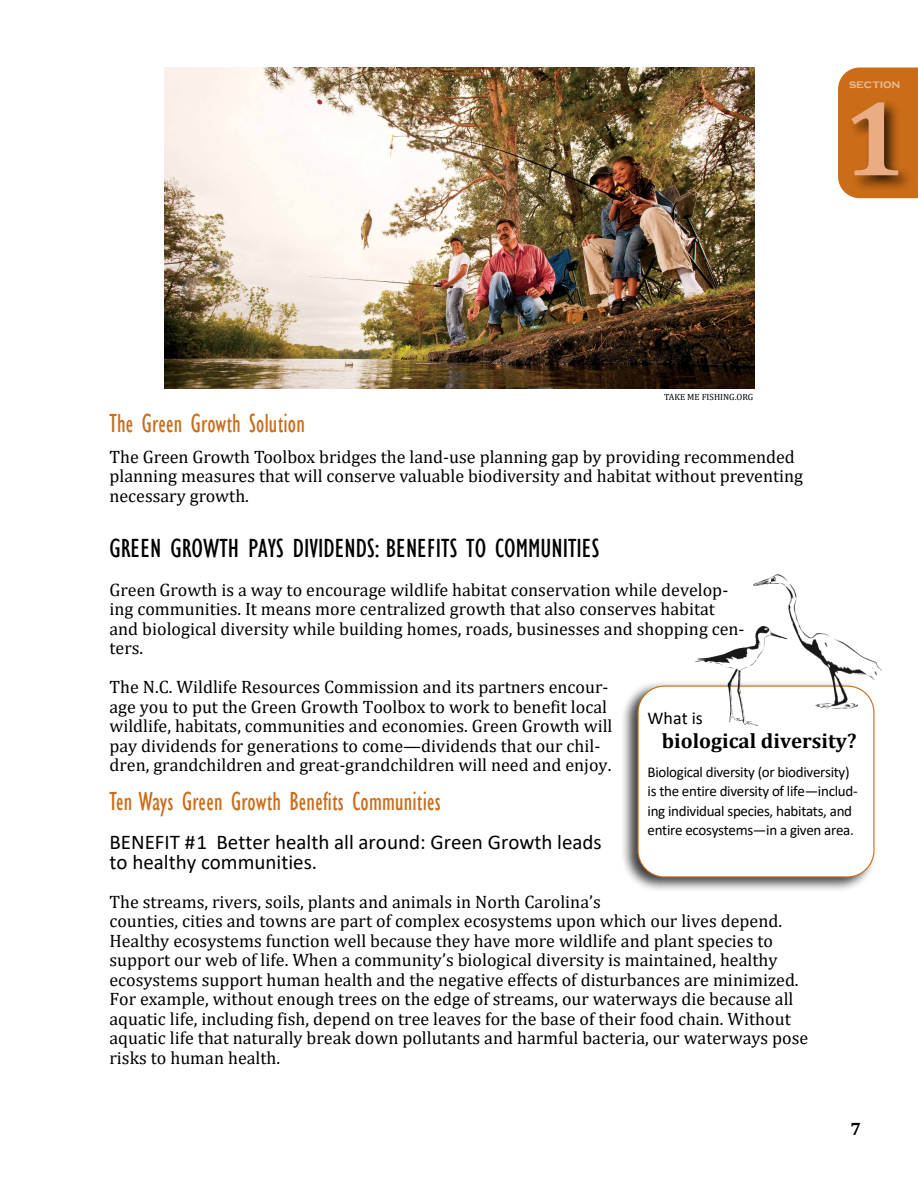
<style>
.page{position:relative;width:918px;height:1188px;background:#fff}
.page>*{position:absolute;margin:0;border:0;box-sizing:border-box;transform-origin:0 0}
.t1{font:700 108px "Cambria";color:#ebac84;scale:.96 1}
.t2{font:condensed 27px "Gill Sans";color:#000}
.t3{font:condensed 26.85px "Gill Sans";letter-spacing:.01em;color:#ca6c18;scale:.89 1}
.t4{font:21px/19.5px "Calibri";color:#000}
.t5{font:700 21px "Cambria";color:#000}
.t6{font:18px/19.5px "Cambria";color:#000}
.t7{font:18px "Calibri";color:#000}
.t8{font:700 18px "Cambria";color:#000}
.t9{font:15px/19.5px "Calibri";letter-spacing:-.02em;color:#000}
.t10{font:700 12px "Copperplate Gothic";color:#e9ba91}
.t11{font:9px "Cambria";color:#000}
</style>
<div class="page">
<svg style="left:838px;top:68px;width:80px;height:130px;background:#cc7222"></svg>
<div style="left:849px;top:99px;width:66px;height:93px;background:#000;opacity:.75"></div>
<img style="left:164px;top:68px;width:590px;height:320px">
<div style="left:620px;top:681px;width:257px;height:212px;background:#000;opacity:.75"></div>
<div style="left:638px;top:686px;width:236px;height:191px;background:#fff;border-radius:26px"></div>
<div style="left:637px;top:686px;width:238px;height:192px;border:1px solid #ca6c18;border-radius:26px"></div>
<img style="left:753px;top:575px;width:128px;height:133px">
<img style="left:696px;top:626px;width:91px;height:99px">
<p class="t11" style="left:664px;top:391px;width:91px">TAKE ME FISHING.ORG</p>
<p class="t10" style="left:849px;top:77px;width:53px">section</p>
<h1 class="t1" style="left:843px;top:62px;width:65px">1</h1>
<h3 class="t3" style="left:110px;top:408px;width:221px">The Green Growth Solution</h3>
<p class="t6" style="left:110px;top:447px;width:695px">The Green Growth Toolbox bridges the land-use planning gap by providing recommended planning measures that will conserve valuable biodiversity and habitat without preventing necessary growth.</p>
<h2 class="t2" style="left:110px;top:532px;width:491px">GREEN GROWTH PAYS DIVIDENDS: BENEFITS TO COMMUNITIES</h2>
<p class="t6" style="left:110px;top:580px;width:637px">Green Growth is a way to encourage wildlife habitat conservation while develop&shy;ing communities. It means more centralized growth that also conserves habitat and biological diversity while building homes, roads, businesses and shopping cen&shy;ters.</p>
<p class="t6" style="left:110px;top:677px;width:504px">The N.C. Wildlife Resources Commission and its partners encour&shy;age you to put the Green Growth Toolbox to work to benefit local wildlife, habitats, communities and economies. Green Growth will pay dividends for generations to come—dividends that our chil&shy;dren, grandchildren and great-grandchildren will need and enjoy.</p>
<h3 class="t3" style="left:110px;top:786px;width:374px">Ten Ways Green Growth Benefits Communities</h3>
<p class="t4" style="left:110px;top:832px;width:494px">BENEFIT #1 Better health all around: Green Growth leads to healthy communities.</p>
<p class="t6" style="left:110px;top:892px;width:700px">The streams, rivers, soils, plants and animals in North Carolina’s<br>counties, cities and towns are part of complex ecosystems upon which our lives depend.<br>Healthy ecosystems function well because they have more wildlife and plant species to support our web of life. When a community’s biological diversity is maintained, healthy ecosystems support human health and the negative effects of disturbances are minimized.<br>For example, without enough trees on the edge of streams, our waterways die because all aquatic life, including fish, depend on tree leaves for the base of their food chain. Without aquatic life that naturally break down pollutants and harmful bacteria, our waterways pose risks to human health.</p>
<p class="t7" style="left:648px;top:706px;width:57px">What is</p>
<p class="t5" style="left:662px;top:726px;width:196px">biological diversity?</p>
<p class="t9" style="left:648px;top:762px;width:212px">Biological diversity (or biodiversity) is the entire diversity of life—includ&shy;ing individual species, habitats, and entire ecosystems—in a given area.</p>
<p class="t8" style="left:850px;top:1116px;width:12px">7</p>
</div>
